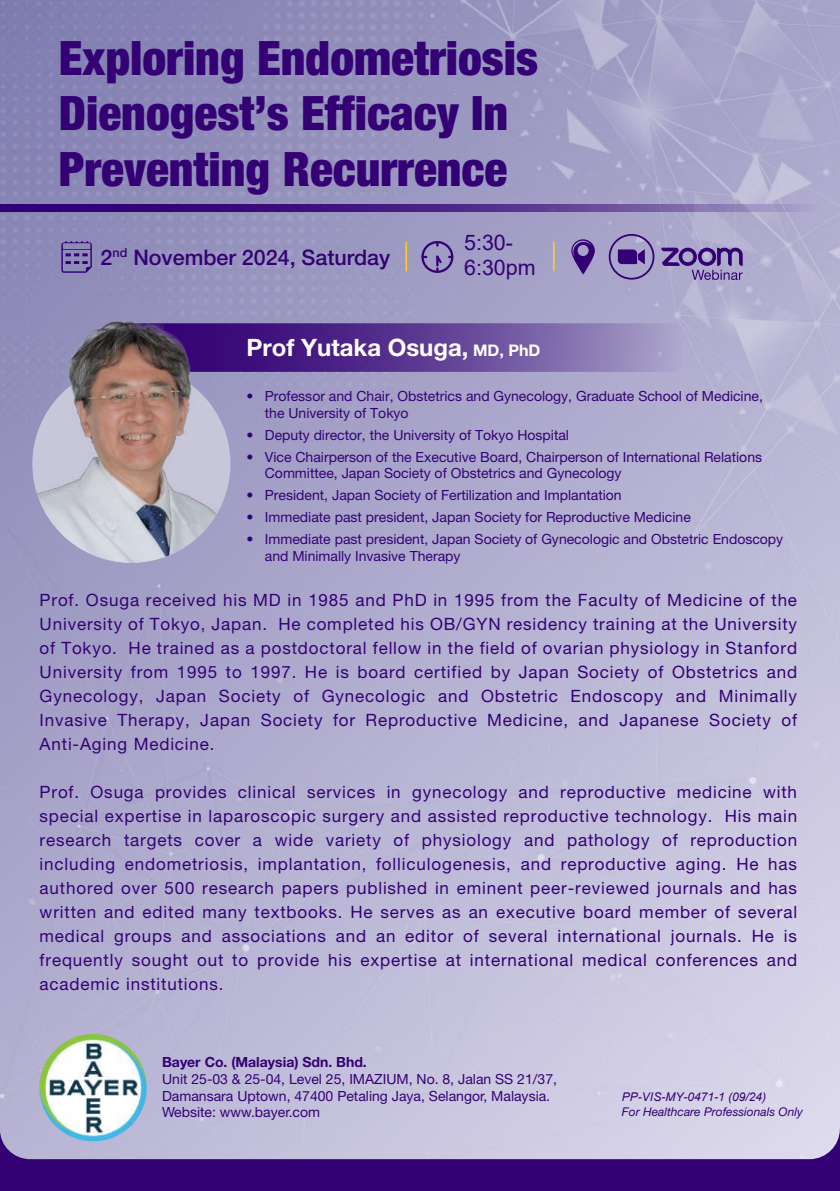
<style>
.page{position:relative;width:840px;height:1191px;background:#fff}
.page>*{position:absolute;margin:0;border:0;box-sizing:border-box;transform-origin:0 0}
.t1{font:900 condensed 47.6px/55.6px "Helvetica Neue";color:#340175}
.t2{font:700 24px "Helvetica Neue";color:#fff}
.t3{font:500 21.4px "Helvetica Neue";color:#340175}
.t4{font:21.4px/25.8px "Arial";color:#340175}
.t5{font:17px/24px "Helvetica Neue";letter-spacing:.05em;color:#340175;text-align:justify}
.t6{font:14px/16.8px "Helvetica Neue";color:#340175}
.t7{font:700 14px "Helvetica Neue";color:#340175}
.t8{font:italic 12px "Helvetica Neue";color:#340175}
.t9{font:italic 12px "Arial";color:#340175}
.s1{font-size:16px}
</style>
<div class="page">
<img style="left:0;top:0;width:839px;height:1030px">
<svg style="left:421px;top:241px;width:32px;height:32px"></svg>
<svg style="left:571px;top:239px;width:23px;height:36px"></svg>
<svg style="left:61px;top:241px;width:31px;height:32px"></svg>
<svg style="left:608px;top:234px;width:46px;height:46px;background:#8877b2"></svg>
<svg style="left:661px;top:247px;width:81px;height:33px;background:#8470ae"></svg>
<hr style="left:405px;top:242px;width:2px;height:29px;background:#fecd1b">
<hr style="left:552px;top:242px;width:2px;height:29px;background:#fecd1b">
<svg style="left:0;top:205px;width:817px;height:6px;background:#56318d"></svg>
<svg style="left:230px;top:323px;width:453px;height:49px;background:#6a4d9c"></svg>
<img style="left:32px;top:315px;width:198px;height:248px">
<svg style="left:0;top:1030px;width:839px;height:161px;background:#aa9fc8"></svg>
<h1 class="t1" style="left:59px;top:29px;width:480px">Exploring Endometriosis<br>Dienogest’s Efficacy In<br>Preventing Recurrence</h1>
<p class="t3" style="left:101px;top:244px;width:291px">2<sup>nd</sup> November 2024, Saturday</p>
<p class="t4" style="left:464px;top:229px;width:73px">5:30-<br>6:30pm</p>
<h2 class="t2" style="left:246px;top:333px;width:295px">Prof Yutaka Osuga, <span class="s1">MD, PhD</span></h2>
<p class="t6" style="left:265px;top:387px;width:499px;text-indent:-18px">• Professor and Chair, Obstetrics and Gynecology, Graduate School of Medicine, the University of Tokyo</p>
<p class="t6" style="left:246px;top:426px;width:324px">• Deputy director, the University of Tokyo Hospital</p>
<p class="t6" style="left:265px;top:448px;width:498px;text-indent:-18px">• Vice Chairperson of the Executive Board, Chairperson of International Relations<br>Committee, Japan Society of Obstetrics and Gynecology</p>
<p class="t6" style="left:246px;top:487px;width:376px">• President, Japan Society of Fertilization and Implantation</p>
<p class="t6" style="left:246px;top:509px;width:445px">• Immediate past president, Japan Society for Reproductive Medicine</p>
<p class="t6" style="left:265px;top:531px;width:519px;text-indent:-18px">• Immediate past president, Japan Society of Gynecologic and Obstetric Endoscopy and Minimally Invasive Therapy</p>
<p class="t5" style="left:40px;top:587px;width:758px">Prof. Osuga received his MD in 1985 and PhD in 1995 from the Faculty of Medicine of the University of Tokyo, Japan. He completed his OB/GYN residency training at the University of Tokyo. He trained as a postdoctoral fellow in the field of ovarian physiology in Stanford University from 1995 to 1997. He is board certified by Japan Society of Obstetrics and Gynecology, Japan Society of Gynecologic and Obstetric Endoscopy and Minimally Invasive Therapy, Japan Society for Reproductive Medicine, and Japanese Society of Anti-Aging Medicine.</p>
<p class="t5" style="left:40px;top:779px;width:758px">Prof. Osuga provides clinical services in gynecology and reproductive medicine with special expertise in laparoscopic surgery and assisted reproductive technology. His main research targets cover a wide variety of physiology and pathology of reproduction including endometriosis, implantation, folliculogenesis, and reproductive aging. He has authored over 500 research papers published in eminent peer-reviewed journals and has written and edited many textbooks. He serves as an executive board member of several medical groups and associations and an editor of several international journals. He is frequently sought out to provide his expertise at international medical conferences and academic institutions.</p>
<p class="t7" style="left:162px;top:1053px;width:206px">Bayer Co. (Malaysia) Sdn. Bhd.</p>
<p class="t6" style="left:162px;top:1070px;width:396px">Unit 25-03 &amp; 25-04, Level 25, IMAZIUM, No. 8, Jalan SS 21/37,<br>Damansara Uptown, 47400 Petaling Jaya, Selangor, Malaysia.<br>Website: www.bayer.com</p>
<p class="t9" style="left:621px;top:1089px;width:146px">PP-VIS-MY-0471-1 (09/24)</p>
<p class="t8" style="left:621px;top:1104px;width:182px">For Healthcare Professionals Only</p>
</div>
